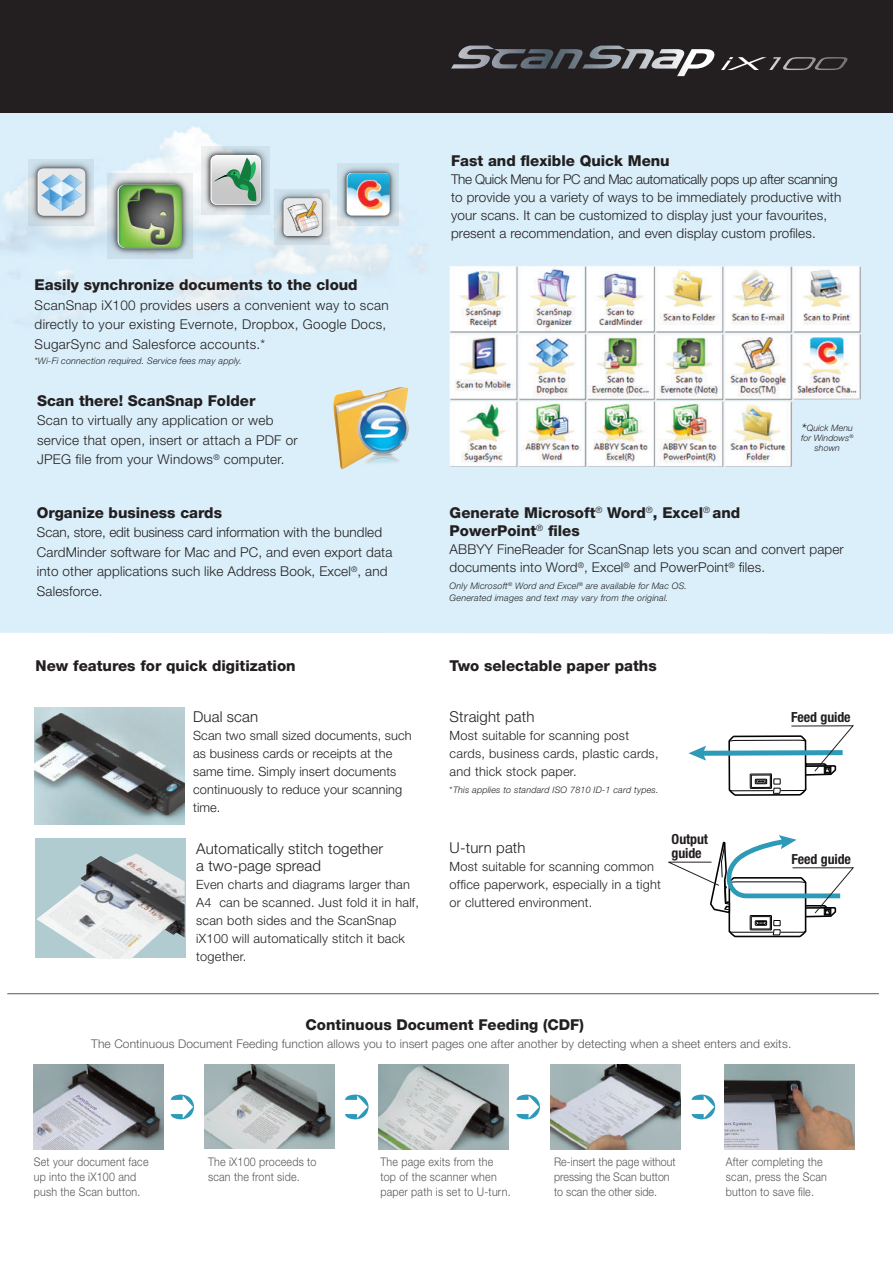
<style>
.page{position:relative;width:893px;height:1263px;background:#fff}
.page>*{position:absolute;margin:0;border:0;box-sizing:border-box;transform-origin:0 0}
.t1{font:800 15px/18px "Helvetica Neue";color:#231f20}
.t2{font:300 15px/16.5px "Helvetica Neue";letter-spacing:.01em;color:#231f20}
.t3{font:700 condensed 13.95px/14.5px "Helvetica Neue";letter-spacing:-.01em;color:#231f20}
.t4{font:300 13.5px/19.5px "Helvetica Neue";letter-spacing:.01em;color:#231f20}
.t5{font:300 12.75px/18px "Helvetica Neue";letter-spacing:.02em;color:#231f20}
.t6{font:300 12px "Helvetica Neue";letter-spacing:.01em;color:#57585a}
.t7{font:300 11.85px/14.9px "Helvetica Neue";letter-spacing:.02em;color:#57585a;scale:.9 1}
.t8{font:300 11.85px/14.9px "Helvetica Neue";color:#57585a;scale:.9 1}
.t9{font:italic 300 9px/12px "Helvetica Neue";letter-spacing:.02em;color:#231f20}
.t10{font:italic 300 8.85px/10.2px "Helvetica Neue";letter-spacing:.01em;color:#231f20;text-align:center}
.s1{font-size:14.7px}
.s2{font-style:normal}
</style>
<div class="page">
<div style="left:0;top:112px;width:893px;height:522px;background:#daeffa"></div>
<img style="left:326px;top:388px;width:91px;height:96px">
<img style="left:33px;top:1064px;width:130px;height:85px">
<img style="left:204px;top:1064px;width:130px;height:84px">
<img style="left:378px;top:1064px;width:130px;height:85px">
<img style="left:551px;top:1064px;width:130px;height:85px">
<img style="left:724px;top:1064px;width:130px;height:85px">
<svg style="left:171px;top:1094px;width:23px;height:25px"></svg>
<svg style="left:345px;top:1094px;width:23px;height:25px"></svg>
<svg style="left:516px;top:1094px;width:24px;height:25px"></svg>
<svg style="left:692px;top:1094px;width:23px;height:25px"></svg>
<img style="left:449px;top:265px;width:412px;height:202px">
<div style="left:0;top:0;width:893px;height:112px;background:#231f20"></div>
<svg style="left:28px;top:159px;width:66px;height:66px"></svg>
<img style="left:32px;top:163px;width:58px;height:58px">
<div style="left:38px;top:169px;width:47px;height:47px;background:#e6e8e9;border-radius:6px"></div>
<img style="left:41px;top:174px;width:41px;height:37px">
<svg style="left:107px;top:174px;width:86px;height:85px"></svg>
<img style="left:110px;top:178px;width:79px;height:78px">
<img style="left:119px;top:185px;width:63px;height:63px">
<svg style="left:337px;top:163px;width:62px;height:62px"></svg>
<img style="left:342px;top:168px;width:52px;height:52px">
<img style="left:347px;top:173px;width:43px;height:42px">
<svg style="left:201px;top:146px;width:68px;height:68px"></svg>
<img style="left:205px;top:150px;width:61px;height:60px">
<svg style="left:211px;top:155px;width:50px;height:50px"></svg>
<div style="left:212px;top:155px;width:49px;height:49px;background:linear-gradient(to bottom,#edeeef,#bcbbbb)"></div>
<svg style="left:214px;top:158px;width:44px;height:44px;background:#98bba8"></svg>
<svg style="left:274px;top:189px;width:56px;height:56px"></svg>
<img style="left:279px;top:194px;width:43px;height:46px">
<div style="left:283px;top:198px;width:38px;height:38px;background:#8b9298;border-radius:5px"></div>
<div style="left:284px;top:198px;width:38px;height:38px;background:#e6e8e9;border-radius:5px"></div>
<img style="left:287px;top:201px;width:32px;height:32px">
<img style="left:35px;top:708px;width:149px;height:116px">
<svg style="left:688px;top:725px;width:166px;height:71px"></svg>
<svg style="left:668px;top:835px;width:186px;height:103px"></svg>
<hr style="left:7px;top:993px;width:872px;height:1px;background:#57585a">
<div style="left:36px;top:838px;width:150px;height:120px;background:#b1ccd1"></div>
<img style="left:37px;top:854px;width:148px;height:105px">
<svg style="left:451px;top:46px;width:397px;height:30px"></svg>
<p class="t1" style="left:35px;top:276px;width:325px">Easily synchronize documents to the cloud</p>
<p class="t4" style="left:35px;top:295px;width:356px">ScanSnap iX100 provides users a convenient way to scan directly to your existing Evernote, Dropbox, Google Docs,<br>SugarSync and Salesforce accounts.*</p>
<p class="t9" style="left:35px;top:354px;width:209px">*Wi-Fi connection required. Service fees may apply.</p>
<p class="t1" style="left:37px;top:391px;width:220px">Scan there! ScanSnap Folder</p>
<p class="t4" style="left:37px;top:410px;width:262px">Scan to virtually any application or web service that open, insert or attach a PDF or<br>JPEG file from your Windows<sup>®</sup> computer.</p>
<p class="t1" style="left:37px;top:504px;width:187px">Organize business cards</p>
<p class="t4" style="left:37px;top:523px;width:357px">Scan, store, edit business card information with the bundled CardMinder software for Mac and PC, and even export data into other applications such like Address Book, Excel<sup>®</sup>, and Salesforce.</p>
<p class="t1" style="left:36px;top:657px;width:262px">New features for quick digitization</p>
<p class="t2" style="left:193px;top:708px;width:67px">Dual scan</p>
<p class="t5" style="left:193px;top:726px;width:220px">Scan two small sized documents, such as business cards or receipts at the same time. Simply insert documents continuously to reduce your scanning time.</p>
<p class="t2" style="left:196px;top:840px;width:188px">Automatically stitch together a two-page spread</p>
<p class="t5" style="left:196px;top:875px;width:224px">Even charts and diagrams larger than<br>A4 can be scanned. Just fold it in half, scan both sides and the ScanSnap iX100 will automatically stitch it back together.</p>
<p class="t1" style="left:451px;top:152px;width:220px">Fast and flexible Quick Menu</p>
<p class="t4" style="left:451px;top:170px;width:392px;line-height:18px">The Quick Menu for PC and Mac automatically pops up after scanning to provide you a variety of ways to be immediately productive with your scans. It can be customized to display just your favourites, present a recommendation, and even display custom profiles.</p>
<p class="t10" style="left:801px;top:422px;width:54px"><span class="s1">*</span>Quick Menu for Windows<sup>® </sup>shown</p>
<p class="t1" style="left:450px;top:504px;width:292px">Generate Microsoft<sup>®</sup> Word<sup>®</sup>, Excel<sup>®</sup> and<br>PowerPoint<sup>®</sup> files</p>
<p class="t4" style="left:450px;top:540px;width:396px;line-height:18px">ABBYY FineReader for ScanSnap lets you scan and convert paper documents into Word<sup>®</sup>, Excel<sup>®</sup> and PowerPoint<sup>®</sup> files.</p>
<p class="t9" style="left:450px;top:579px;width:239px">Only Microsoft<sup>®</sup> Word and Excel<sup>®</sup> are available for Mac OS.<br>Generated images and text may vary from the original.</p>
<p class="t1" style="left:450px;top:657px;width:208px">Two selectable paper paths</p>
<p class="t2" style="left:450px;top:708px;width:86px">Straight path</p>
<p class="t5" style="left:450px;top:726px;width:210px">Most suitable for scanning post cards, business cards, plastic cards, and thick stock paper.</p>
<p class="t9" style="left:450px;top:783px;width:210px"><span class="s2">*</span>This applies to standard ISO 7810 ID-1 card types.</p>
<p class="t2" style="left:450px;top:839px;width:77px">U-turn path</p>
<p class="t5" style="left:450px;top:857px;width:213px">Most suitable for scanning common office paperwork, especially in a tight or cluttered environment.</p>
<p class="t3" style="left:672px;top:830px;width:38px">Output guide</p>
<p class="t3" style="left:792px;top:710px;width:61px">Feed guide</p>
<p class="t3" style="left:792px;top:851px;width:61px">Feed guide</p>
<p class="t1" style="left:306px;top:1015px;width:280px">Continuous Document Feeding (CDF)</p>
<p class="t6" style="left:91px;top:1036px;width:702px">The Continuous Document Feeding function allows you to insert pages one after another by detecting when a sheet enters and exits.</p>
<p class="t7" style="left:34px;top:1154px;width:129px">Set your document face up into the iX100 and push the Scan button.</p>
<p class="t7" style="left:208px;top:1154px;width:122px">The iX100 proceeds to scan the front side.</p>
<p class="t7" style="left:380px;top:1154px;width:146px">The page exits from the top of the scanner when paper path is set to U-turn.</p>
<p class="t8" style="left:554px;top:1154px;width:137px">Re-insert the page without pressing the Scan button to scan the other side.</p>
<p class="t7" style="left:726px;top:1154px;width:114px">After completing the scan, press the Scan button to save file.</p>
</div>
